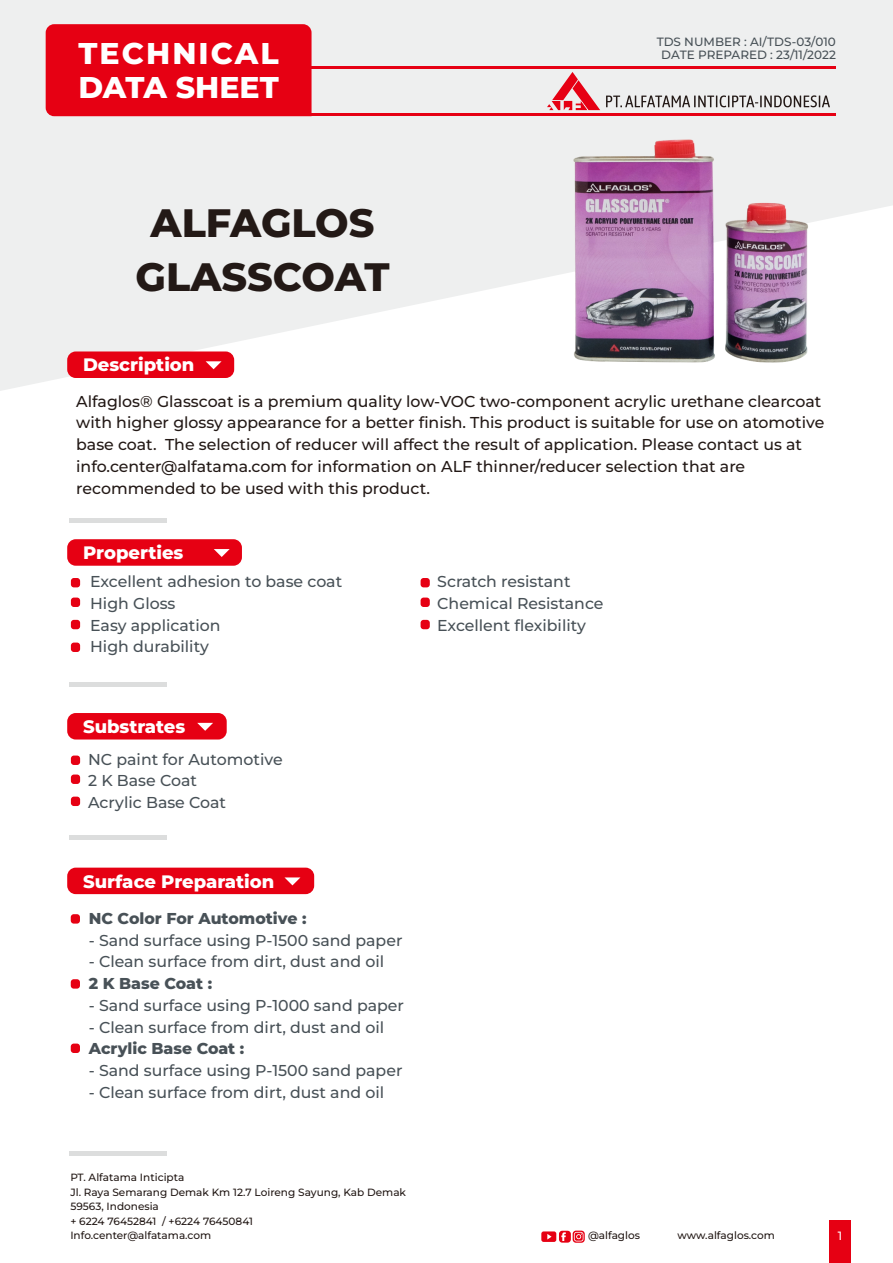
<style>
.page{position:relative;width:893px;height:1263px;background:#fff}
.page>*{position:absolute;margin:0;border:0;box-sizing:border-box;transform-origin:0 0}
.t1{font:800 39.6px/54.6px "Montserrat";color:#231916;text-align:center}
.t2{font:800 30px/34px "Montserrat";letter-spacing:.06em;color:#fff}
.t3{font:800 18px "Montserrat";color:#fff}
.t4{font:500 15.75px/21.8px "Montserrat";color:#485157}
.t5{font:500 15.75px/21.8px "Montserrat";color:#231916}
.t6{font:800 15.75px "Montserrat";color:#485157}
.t7{font:500 12px/13.6px "Montserrat";color:#485157;text-align:center}
.t8{font:500 12px "Montserrat";color:#fff}
.t9{font:500 10.5px/14.5px "Montserrat";color:#231916}
</style>
<div class="page">
<div style="left:829px;top:1220px;width:21px;height:43px;background:#e60013"></div>
<svg style="left:0;top:0;width:893px;height:391px;fill:#eeefef"></svg>
<div style="left:46px;top:24px;width:266px;height:92px;background:#e60013"></div>
<hr style="left:278px;top:114px;width:558px;height:2px;background:#e60013">
<div style="left:67px;top:351px;width:167px;height:27px;background:#e60013;border-radius:9px"></div>
<svg style="left:206px;top:361px;width:16px;height:8px"></svg>
<div style="left:67px;top:539px;width:175px;height:27px;background:#e60013;border-radius:9px"></div>
<svg style="left:214px;top:549px;width:16px;height:8px"></svg>
<hr style="left:70px;top:683px;width:97px;height:4px;background:#dcdddd">
<svg style="left:606px;top:95px;width:224px;height:12px;background:#aba8a7"></svg>
<svg style="left:547px;top:72px;width:53px;height:38px;background:#ea969d"></svg>
<hr style="left:312px;top:66px;width:524px;height:3px;background:#e60013">
<div style="left:71px;top:578px;width:9px;height:9px;background:#e60013;border-radius:3px"></div>
<div style="left:71px;top:598px;width:9px;height:9px;background:#e60013;border-radius:3px"></div>
<div style="left:70px;top:518px;width:97px;height:5px;background:#dcdddd"></div>
<svg style="left:573px;top:1230px;width:12px;height:13px"></svg>
<svg style="left:574px;top:1232px;width:9px;height:9px"></svg>
<div style="left:541px;top:1231px;width:15px;height:11px;background:#e60013;border-radius:2px"></div>
<svg style="left:547px;top:1234px;width:5px;height:5px"></svg>
<div style="left:559px;top:1231px;width:12px;height:11px;background:#e60013;border-radius:3px"></div>
<svg style="left:561px;top:1232px;width:5px;height:9px"></svg>
<div style="left:67px;top:713px;width:160px;height:26px;background:#e60013;border-radius:9px"></div>
<svg style="left:197px;top:723px;width:16px;height:8px"></svg>
<div style="left:71px;top:755px;width:9px;height:10px;background:#e60013;border-radius:3px"></div>
<div style="left:71px;top:774px;width:9px;height:10px;background:#e60013;border-radius:3px"></div>
<div style="left:71px;top:797px;width:9px;height:9px;background:#e60013;border-radius:3px"></div>
<div style="left:71px;top:620px;width:9px;height:9px;background:#e60013;border-radius:3px"></div>
<hr style="left:70px;top:836px;width:97px;height:4px;background:#dcdddd">
<div style="left:67px;top:868px;width:247px;height:26px;background:#e60013;border-radius:9px"></div>
<svg style="left:284px;top:877px;width:16px;height:8px"></svg>
<div style="left:71px;top:914px;width:9px;height:9px;background:#e60013;border-radius:3px"></div>
<div style="left:71px;top:979px;width:9px;height:10px;background:#e60013;border-radius:3px"></div>
<div style="left:71px;top:1043px;width:9px;height:10px;background:#e60013;border-radius:3px"></div>
<div style="left:70px;top:1151px;width:97px;height:5px;background:#dcdddd"></div>
<div style="left:71px;top:643px;width:9px;height:9px;background:#e60013;border-radius:3px"></div>
<div style="left:421px;top:578px;width:9px;height:9px;background:#e60013;border-radius:3px"></div>
<div style="left:421px;top:598px;width:9px;height:9px;background:#e60013;border-radius:3px"></div>
<div style="left:421px;top:620px;width:9px;height:9px;background:#e60013;border-radius:3px"></div>
<img style="left:547px;top:116px;width:280px;height:263px">
<h2 class="t2" style="left:78px;top:36px;width:202px">TECHNICAL<br>DATA SHEET</h2>
<p class="t7" style="left:657px;top:34px;width:181px">TDS NUMBER : AI/TDS-03/010<br>DATE PREPARED : 23/11/2022</p>
<h1 class="t1" style="left:135px;top:195px;width:256px">ALFAGLOS<br>GLASSCOAT</h1>
<p class="t3" style="left:83px;top:354px;width:113px">Description</p>
<p class="t5" style="left:76px;top:390px;width:750px">Alfaglos® Glasscoat is a premium quality low-VOC two-component acrylic urethane clearcoat with higher glossy appearance for a better finish. This product is suitable for use on atomotive base coat. The selection of reducer will affect the result of application. Please contact us at info.center@alfatama.com for information on ALF thinner/reducer selection that are recommended to be used with this product.</p>
<p class="t3" style="left:83px;top:542px;width:102px">Properties</p>
<p class="t4" style="left:90px;top:571px;width:254px">Excellent adhesion to base coat<br>High Gloss<br>Easy application<br>High durability</p>
<p class="t3" style="left:83px;top:716px;width:104px">Substrates</p>
<p class="t4" style="left:88px;top:749px;width:196px;line-height:21.1px">NC paint for Automotive<br>2 K Base Coat<br>Acrylic Base Coat</p>
<p class="t3" style="left:83px;top:870px;width:193px">Surface Preparation</p>
<p class="t6" style="left:89px;top:909px;width:219px">NC Color For Automotive :</p>
<p class="t4" style="left:89px;top:929px;width:315px">- Sand surface using P-1500 sand paper</p>
<p class="t4" style="left:89px;top:951px;width:297px">- Clean surface from dirt, dust and oil</p>
<p class="t6" style="left:89px;top:974px;width:125px">2 K Base Coat :</p>
<p class="t4" style="left:89px;top:994px;width:317px">- Sand surface using P-1000 sand paper</p>
<p class="t4" style="left:89px;top:1016px;width:297px">- Clean surface from dirt, dust and oil</p>
<p class="t6" style="left:89px;top:1039px;width:157px">Acrylic Base Coat :</p>
<p class="t4" style="left:89px;top:1059px;width:315px">- Sand surface using P-1500 sand paper</p>
<p class="t4" style="left:89px;top:1081px;width:297px">- Clean surface from dirt, dust and oil</p>
<p class="t9" style="left:70px;top:1170px;width:337px">PT. Alfatama Inticipta<br>Jl. Raya Semarang Demak Km 12.7 Loireng Sayung, Kab Demak<br>59563, Indonesia<br>+ 6224 76452841 / +6224 76450841<br>Info.center@alfatama.com</p>
<p class="t4" style="left:437px;top:571px;width:168px">Scratch resistant<br>Chemical Resistance<br>Excellent flexibility</p>
<p class="t9" style="left:588px;top:1228px;width:54px">@alfaglos</p>
<p class="t9" style="left:677px;top:1228px;width:99px">www.alfaglos.com</p>
<p class="t8" style="left:838px;top:1228px;width:6px">1</p>
</div>
